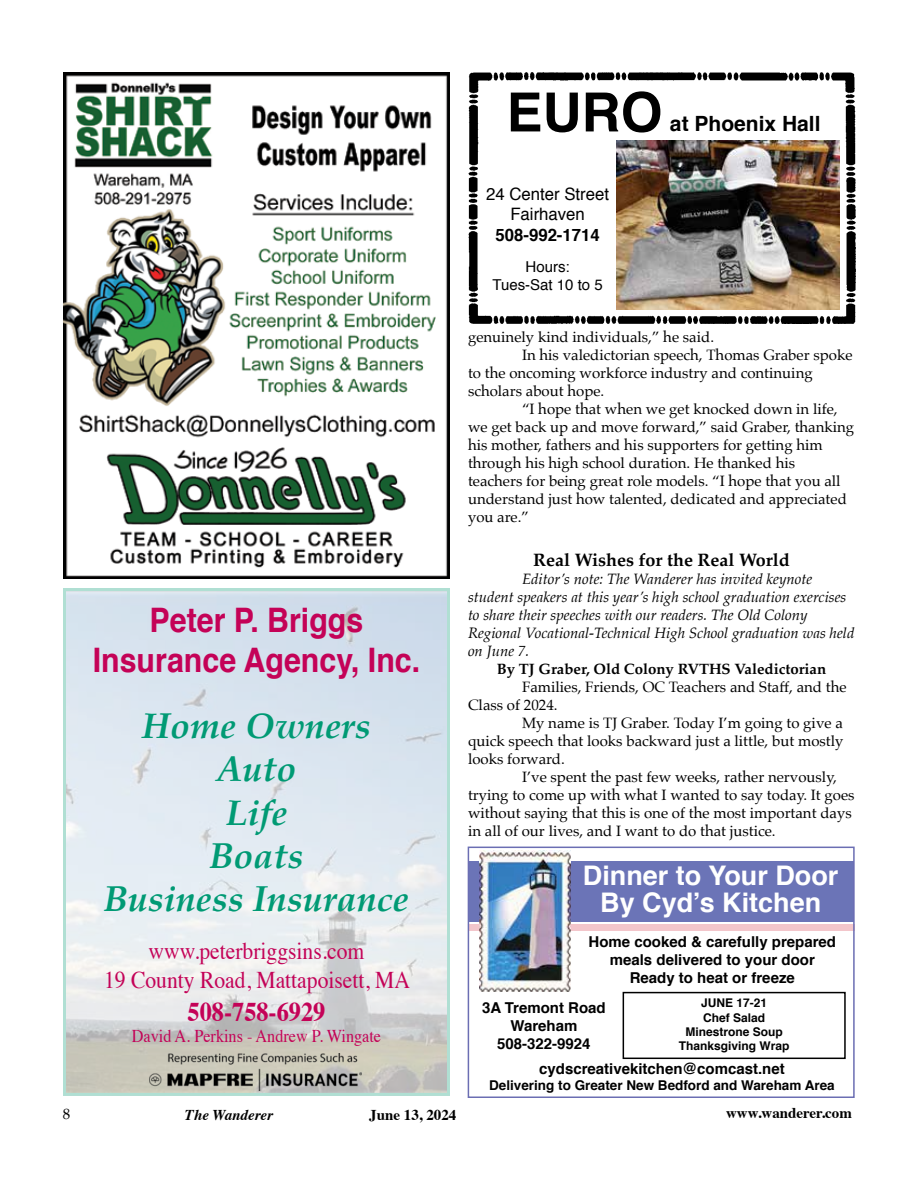
<style>
.page{position:relative;width:918px;height:1188px;background:#fff}
.page>*{position:absolute;margin:0;border:0;box-sizing:border-box;transform-origin:0 0}
.t1{font:700 54px "Helvetica";color:#000}
.t2{font:italic 700 36px/43.2px "Palatino";color:#009a74;text-align:center}
.t3{font:700 33.75px/40.5px "Helvetica";color:#c40257;text-align:center;scale:.9 1}
.t4{font:700 27px/27px "Helvetica";color:#fff;text-align:center}
.t5{font:700 27px "Times";color:#c40257;scale:.9 1}
.t6{font:24px/28.8px "Times";color:#c40257;text-align:center;scale:.9 1}
.t7{font:700 21px "Helvetica";color:#000}
.t8{font:18px "Times";color:#c40257;scale:.9 1}
.t9{font:700 18px "Palatino";color:#000}
.t10{font:17.1px/20.5px "Helvetica";color:#000;text-align:center}
.t11{font:700 17.1px "Helvetica";color:#000}
.t12{font:15px/18px "Palatino";color:#000}
.t13{font:italic 15px/18px "Palatino";color:#000}
.t14{font:700 15px/18px "Helvetica";color:#000;text-align:center}
.t15{font:700 15px "Palatino";color:#000}
.t16{font:700 15px "Times";color:#000}
.t17{font:15px/18px "Helvetica";color:#000;text-align:center}
.t18{font:italic 700 15px "Times";color:#000}
.t19{font:700 13.5px "Helvetica";color:#000}
.t20{font:700 12px/14.4px "Helvetica";color:#000;text-align:center}
</style>
<div class="page">
<img style="left:468px;top:72px;width:387px;height:251px">
<div style="left:623px;top:992px;width:223px;height:67px;border:2px solid #000"></div>
<div style="left:468px;top:862px;width:386px;height:60px;background:#6b74b7"></div>
<div style="left:468px;top:924px;width:386px;height:7px;background:#f3c6cb"></div>
<img style="left:479px;top:850px;width:91px;height:141px">
<div style="left:468px;top:847px;width:387px;height:251px;border:2px solid #6b6eb3"></div>
<img style="left:67px;top:592px;width:379px;height:500px">
<img style="left:149px;top:1053px;width:212px;height:38px">
<img style="left:64px;top:72px;width:385px;height:506px">
<img style="left:617px;top:140px;width:222px;height:170px">
<h3 class="t3" style="left:93px;top:600px;width:365px">Peter P. Briggs<br>Insurance Agency, Inc.</h3>
<h2 class="t2" style="left:104px;top:704px;width:306px">Home Owners<br>Auto<br>Life<br>Boats<br>Business Insurance</h2>
<h3 class="t6" style="left:104px;top:935px;width:342px">www.peterbriggsins.com<br>19 County Road, Mattapoisett, MA</h3>
<h3 class="t5" style="left:188px;top:986px;width:154px">508-758-6929</h3>
<p class="t8" style="left:132px;top:1019px;width:278px">David A. Perkins - Andrew P. Wingate</p>
<h1 class="t1" style="left:506px;top:69px;width:158px">EURO</h1>
<h3 class="t7" style="left:670px;top:107px;width:152px">at Phoenix Hall</h3>
<p class="t10" style="left:486px;top:184px;width:124px">24 Center Street<br>Fairhaven</p>
<p class="t11" style="left:495px;top:221px;width:106px">508-992-1714</p>
<p class="t17" style="left:492px;top:258px;width:112px">Hours:<br>Tues-Sat 10 to 5</p>
<p class="t12" style="left:468px;top:328px;width:248px">genuinely kind individuals,” he said.</p>
<p class="t12" style="left:522px;top:346px;width:332px">In his valedictorian speech, Thomas Graber spoke</p>
<p class="t12" style="left:468px;top:364px;width:346px">to the oncoming workforce industry and continuing</p>
<p class="t12" style="left:468px;top:382px;width:138px">scholars about hope.</p>
<p class="t12" style="left:522px;top:400px;width:317px">“I hope that when we get knocked down in life,</p>
<p class="t12" style="left:468px;top:418px;width:388px">we get back up and move forward,” said Graber, thanking</p>
<p class="t12" style="left:468px;top:436px;width:356px">his mother, fathers and his supporters for getting him</p>
<p class="t12" style="left:468px;top:454px;width:329px">through his high school duration. He thanked his</p>
<p class="t12" style="left:468px;top:472px;width:374px">teachers for being great role models. “I hope that you all</p>
<p class="t12" style="left:468px;top:490px;width:380px">understand just how talented, dedicated and appreciated</p>
<p class="t12" style="left:468px;top:508px;width:62px">you are.”</p>
<p class="t9" style="left:533px;top:544px;width:258px">Real Wishes for the Real World</p>
<p class="t13" style="left:468px;top:569px;width:388px;text-indent:54px">Editor’s note: The Wanderer has invited keynote student speakers at this year’s high school graduation exercises to share their speeches with our readers. The Old Colony Regional Vocational-Technical High School graduation was held on June 7.</p>
<p class="t15" style="left:497px;top:656px;width:331px">By TJ Graber, Old Colony RVTHS Valedictorian</p>
<p class="t12" style="left:468px;top:677px;width:380px;text-indent:54px">Families, Friends, OC Teachers and Staff, and the<br>Class of 2024.</p>
<p class="t12" style="left:468px;top:713px;width:377px;text-align:justify;text-indent:54px">My name is TJ Graber. Today I’m going to give a quick speech that looks backward just a little, but mostly looks forward.</p>
<p class="t12" style="left:468px;top:767px;width:388px;text-indent:54px">I’ve spent the past few weeks, rather nervously, trying to come up with what I wanted to say today. It goes without saying that this is one of the most important days in all of our lives, and I want to do that justice.</p>
<h3 class="t4" style="left:583px;top:862px;width:257px">Dinner to Your Door<br>By Cyd’s Kitchen</h3>
<p class="t14" style="left:589px;top:933px;width:249px">Home cooked &amp; carefully prepared meals delivered to your door<br>Ready to heat or freeze</p>
<p class="t14" style="left:482px;top:998px;width:125px">3A Tremont Road<br>Wareham<br>508-322-9924</p>
<p class="t20" style="left:679px;top:996px;width:112px">JUNE 17-21<br>Chef Salad<br>Minestrone Soup<br>Thanksgiving Wrap</p>
<p class="t14" style="left:539px;top:1060px;width:247px">cydscreativekitchen@comcast.net</p>
<p class="t19" style="left:489px;top:1075px;width:347px">Delivering to Greater New Bedford and Wareham Area</p>
<p class="t12" style="left:63px;top:1105px;width:9px">8</p>
<p class="t18" style="left:185px;top:1100px;width:90px">The Wanderer</p>
<p class="t16" style="left:369px;top:1100px;width:89px">June 13, 2024</p>
<p class="t16" style="left:726px;top:1099px;width:127px">www.wanderer.com</p>
</div>
